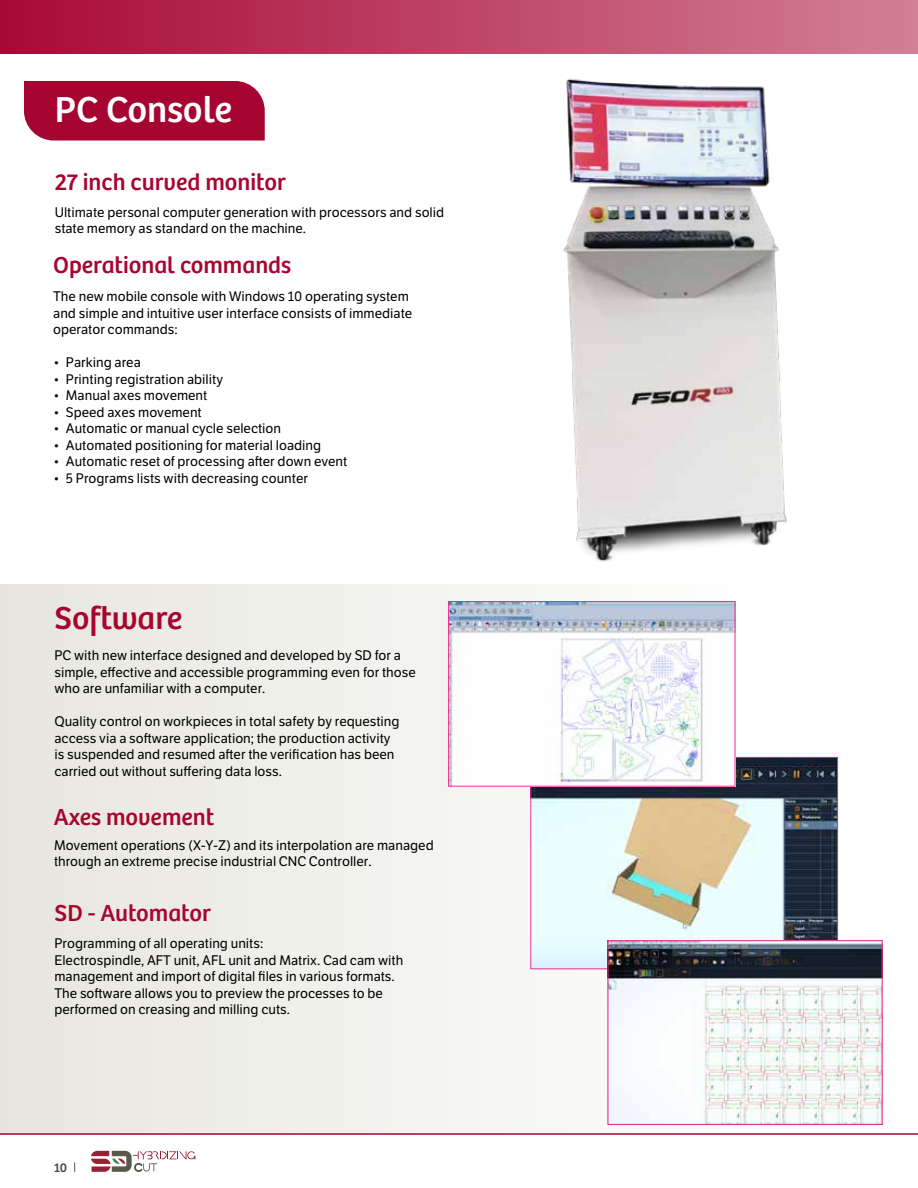
<style>
.page{position:relative;width:918px;height:1188px;background:#fff}
.page>*{position:absolute;margin:0;border:0;box-sizing:border-box;transform-origin:0 0}
.t1{font:37.5px "Bree";color:#fff}
.t2{font:33px "Bree";color:#a70531}
.t3{font:24px "Bree";color:#a70531}
.t4{font:13.5px/16.5px "LFT Etica";color:#000}
.t5{font:600 12px "LFT Etica";color:#3f474a}
</style>
<div class="page">
<svg style="left:91px;top:1151px;width:104px;height:21px"></svg>
<hr style="left:917px;top:54px;width:1px;height:156px;background:#dbdacd">
<div style="left:0;top:584px;width:917px;height:551px;background:linear-gradient(to right,#e8e8df,#fff)"></div>
<div style="left:24px;top:81px;width:241px;height:60px;background:#a70531"></div>
<div style="left:0;top:0;width:918px;height:54px;background:linear-gradient(to right,#a80934,#d28096)"></div>
<img style="left:532px;top:759px;width:304px;height:208px">
<img style="left:609px;top:942px;width:272px;height:181px">
<div style="left:607px;top:940px;width:276px;height:185px;border:1px solid #ed2d92"></div>
<img style="left:450px;top:603px;width:283px;height:182px">
<div style="left:448px;top:601px;width:287px;height:186px;border:1px solid #ed2d92"></div>
<hr style="left:0;top:1133px;width:918px;height:2px;background:#a70531">
<img style="left:542px;top:45px;width:248px;height:516px">
<h1 class="t1" style="left:55px;top:80px;width:179px">PC Console</h1>
<h3 class="t3" style="left:55px;top:164px;width:233px">27 inch curved monitor</h3>
<p class="t4" style="left:55px;top:204px;width:391px">Ultimate personal computer generation with processors and solid state memory as standard on the machine.</p>
<h3 class="t3" style="left:53px;top:247px;width:240px">Operational commands</h3>
<p class="t4" style="left:53px;top:288px;width:361px">The new mobile console with Windows 10 operating system and simple and intuitive user interface consists of immediate operator commands:</p>
<p class="t4" style="left:53px;top:354px;width:89px">• Parking area</p>
<p class="t4" style="left:53px;top:371px;width:171px">• Printing registration ability</p>
<p class="t4" style="left:53px;top:387px;width:156px">• Manual axes movement</p>
<p class="t4" style="left:53px;top:404px;width:150px">• Speed axes movement</p>
<p class="t4" style="left:53px;top:420px;width:229px">• Automatic or manual cycle selection</p>
<p class="t4" style="left:53px;top:437px;width:270px">• Automated positioning for material loading</p>
<p class="t4" style="left:53px;top:453px;width:296px">• Automatic reset of processing after down event</p>
<p class="t4" style="left:53px;top:470px;width:256px">• 5 Programs lists with decreasing counter</p>
<h2 class="t2" style="left:54px;top:593px;width:130px">Software</h2>
<p class="t4" style="left:54px;top:648px;width:363px">PC with new interface designed and developed by SD for a simple, effective and accessible programming even for those who are unfamiliar with a computer.</p>
<p class="t4" style="left:54px;top:714px;width:347px">Quality control on workpieces in total safety by requesting access via a software application; the production activity is suspended and resumed after the verification has been carried out without suffering data loss.</p>
<h3 class="t3" style="left:54px;top:798px;width:162px">Axes movement</h3>
<p class="t4" style="left:54px;top:837px;width:381px">Movement operations (X-Y-Z) and its interpolation are managed through an extreme precise industrial CNC Controller.</p>
<h3 class="t3" style="left:54px;top:895px;width:158px">SD - Automator</h3>
<p class="t4" style="left:54px;top:936px;width:350px">Programming of all operating units:<br>Electrospindle, AFT unit, AFL unit and Matrix. Cad cam with management and import of digital files in various formats.<br>The software allows you to preview the processes to be performed on creasing and milling cuts.</p>
<p class="t5" style="left:54px;top:1161px;width:15px">10</p>
</div>
